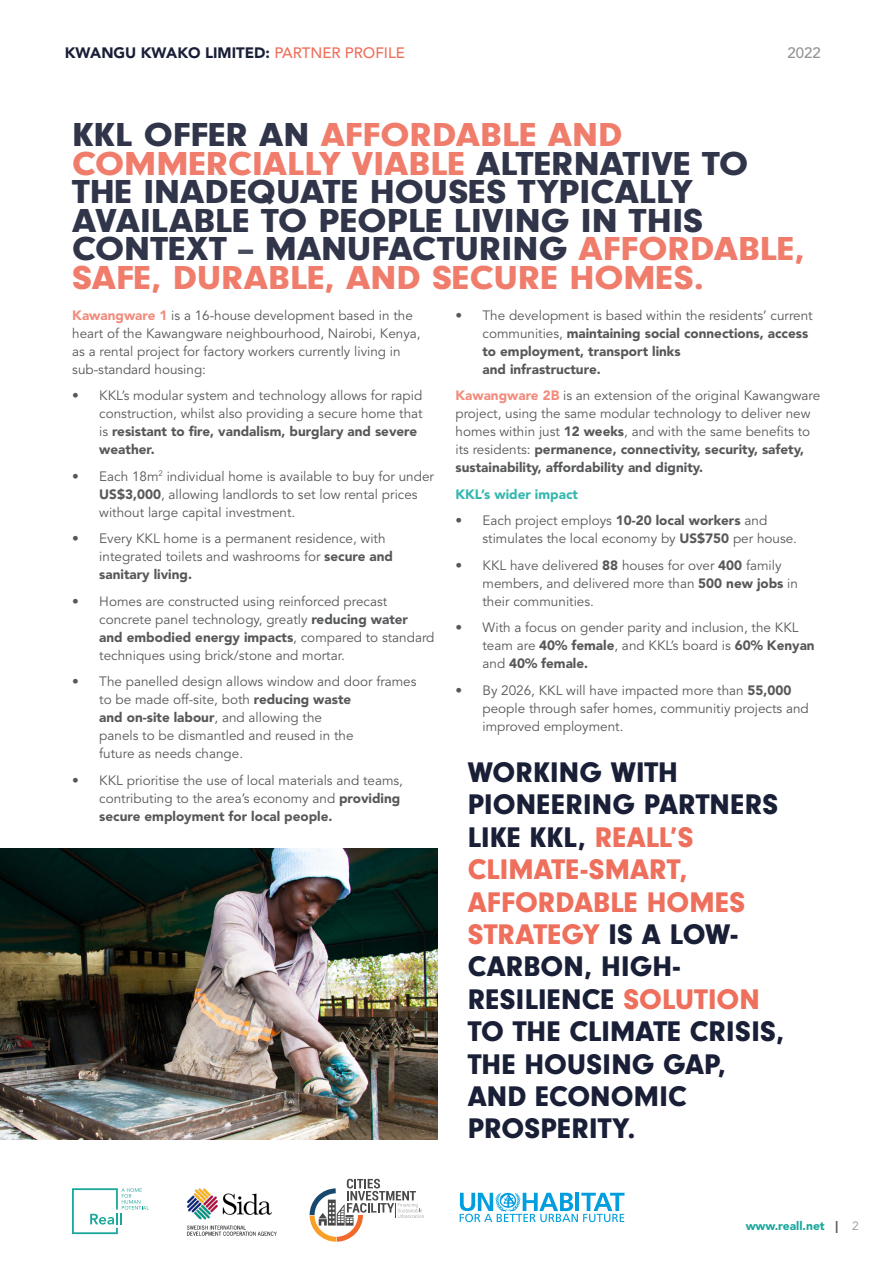
<style>
.page{position:relative;width:893px;height:1263px;background:#fff}
.page>*{position:absolute;margin:0;border:0;box-sizing:border-box;transform-origin:0 0}
.t1{font:900 34.5px/28.5px "Neuzeit Gro";color:#30354a;scale:1.09 1}
.t2{font:900 29.4px/32.4px "Neuzeit Gro";letter-spacing:.005em;color:#191f36}
.t3{font:900 15px "Avenir LT Std";color:#191f36}
.t4{font:500 15px "Avenir LT Std";color:#939598}
.BodyCopyAvenirBook{font:13.5px/18px "Avenir LT Std";color:#57585a}
.t5{font:900 13.5px/18px "Avenir LT Std";color:#57585a}
.BodyCopyAvenirBook-2{font:900 13.5px "Avenir LT Std";color:#33b7af}
.BodyCopyAvenirBook-3{font:900 12px "Avenir LT Std";color:#19a79d}
.s1{font-weight:500;color:#ee6f5c}
.s2{color:#f07d6c}
.s3{color:#474c5e}
.s4{font-weight:900;color:#f18c7d}
.s5{font-weight:300}
.s6{font-weight:900}
.s7{font-weight:400}
.s8{color:#ee6f5c}
.s9{color:#57585a}
.s10{font-weight:400;color:#939598}
</style>
<div class="page">
<svg style="left:72px;top:1188px;width:62px;height:46px"></svg>
<img style="left:134px;top:1188px;width:176px;height:48px">
<svg style="left:310px;top:1179px;width:114px;height:63px"></svg>
<svg style="left:460px;top:1193px;width:164px;height:29px"></svg>
<img style="left:0;top:848px;width:437px;height:292px">
<p class="t3" style="left:65px;top:44px;width:342px">KWANGU KWAKO LIMITED: <span class="s1">PARTNER PROFILE</span></p>
<p class="t4" style="left:788px;top:44px;width:35px">2022</p>
<p class="t1" style="left:72px;top:121px;width:674px">KKL OFFER AN <span class="s2">AFFORDABLE AND COMMERCIALLY VIABLE</span> ALTERNATIVE TO THE INADEQUATE HOUSES TYPICALLY AVAILABLE TO PEOPLE LIVING IN THIS CONTEXT <span class="s3">–</span> MANUFACTURING <span class="s2">AFFORDABLE, SAFE, DURABLE, AND SECURE HOMES.</span></p>
<p class="BodyCopyAvenirBook" style="left:72px;top:306px;width:350px"><span class="s4">Kawangware 1</span> is a 16-house development based in the heart of the Kawangware neighbourhood, Nairobi, Kenya, as a rental project for factory workers currently living in sub-standard housing:</p>
<p class="BodyCopyAvenirBook" style="left:99px;top:387px;width:325px;text-indent:-27px"><span class="s5">•</span> KKL’s modular system and technology allows for rapid construction, whilst also providing a secure home that is <span class="s6">resistant to fire, vandalism, burglary and severe weather.</span></p>
<p class="BodyCopyAvenirBook" style="left:99px;top:467px;width:336px;text-indent:-27px"><span class="s5">•</span> Each 18m<sup>2</sup> individual home is available to buy for under<br><span class="s6">US$3,000</span>, allowing landlords to set low rental prices without large capital investment.</p>
<p class="BodyCopyAvenirBook" style="left:99px;top:530px;width:295px;text-indent:-27px"><span class="s5">•</span> Every KKL home is a permanent residence, with integrated toilets and washrooms for <span class="s6">secure and sanitary living.</span></p>
<p class="BodyCopyAvenirBook" style="left:99px;top:592px;width:337px;text-indent:-27px"><span class="s5">•</span> Homes are constructed using reinforced precast concrete panel technology, greatly <span class="s6">reducing water and embodied energy impacts</span>, compared to standard techniques using brick/stone and mortar.</p>
<p class="BodyCopyAvenirBook" style="left:99px;top:673px;width:319px;text-indent:-27px"><span class="s5">•</span> The panelled design allows window and door frames to be made off-site, both <span class="s6">reducing waste<br>and on-site labour</span>, and allowing the<br>panels to be dismantled and reused in the<br>future as needs change.</p>
<p class="BodyCopyAvenirBook" style="left:99px;top:771px;width:305px;text-indent:-27px"><span class="s5">•</span> KKL prioritise the use of local materials and teams, contributing to the area’s economy and <span class="s6">providing secure employment for local people.</span></p>
<p class="t5" style="left:482px;top:306px;width:332px;text-indent:-27px"><span class="s5">•</span> <span class="s7">The development is based within the residents’ current communities,</span> maintaining social connections, access to employment, transport links<br>and infrastructure.</p>
<p class="BodyCopyAvenirBook" style="left:455px;top:387px;width:366px"><span class="s4">Kawangware 2B</span> is an extension of the original Kawangware project, using the same modular technology to deliver new homes within just <span class="s6">12 weeks</span>, and with the same benefits to its residents: <span class="s6">permanence, connectivity, security, safety, sustainability, affordability and dignity.</span></p>
<p class="BodyCopyAvenirBook-2" style="left:455px;top:486px;width:124px">KKL’s wider impact</p>
<p class="BodyCopyAvenirBook" style="left:482px;top:512px;width:316px;text-indent:-27px">• Each project employs <span class="s6">10-20 local workers</span> and stimulates the local economy by <span class="s6">US$750</span> per house.</p>
<p class="BodyCopyAvenirBook" style="left:482px;top:556px;width:317px;text-indent:-27px">• KKL have delivered <span class="s6">88</span> houses for over <span class="s6">400</span> family members, and delivered more than <span class="s6">500 new jobs</span> in their communities.</p>
<p class="BodyCopyAvenirBook" style="left:482px;top:619px;width:334px;text-indent:-27px">• With a focus on gender parity and inclusion, the KKL team are <span class="s6">40% female</span>, and KKL’s board is <span class="s6">60% Kenyan </span>and <span class="s6">40% female.</span></p>
<p class="BodyCopyAvenirBook" style="left:482px;top:681px;width:328px;text-indent:-27px">• By 2026, KKL will have impacted more than <span class="s6">55,000 </span>people through safer homes, communitiy projects and improved employment.</p>
<p class="t2" style="left:468px;top:756px;width:212px">WORKING WITH</p>
<p class="t2" style="left:468px;top:788px;width:312px">PIONEERING PARTNERS</p>
<p class="t2" style="left:468px;top:821px;width:318px">LIKE KKL, <span class="s8">REALL’S<br>CLIMATE-SMART,<br>AFFORDABLE HOMES<br>STRATEGY</span> IS A LOW-<br>CARBON, HIGH-<br>RESILIENCE <span class="s8">SOLUTION<br></span>TO THE CLIMATE CRISIS,<br>THE HOUSING GAP,</p>
<p class="t2" style="left:468px;top:1080px;width:221px">AND ECONOMIC<br>PROSPERITY.</p>
<p class="BodyCopyAvenirBook-3" style="left:746px;top:1219px;width:115px">www.reall.net <span class="s9">|</span> <span class="s10">2</span></p>
</div>
